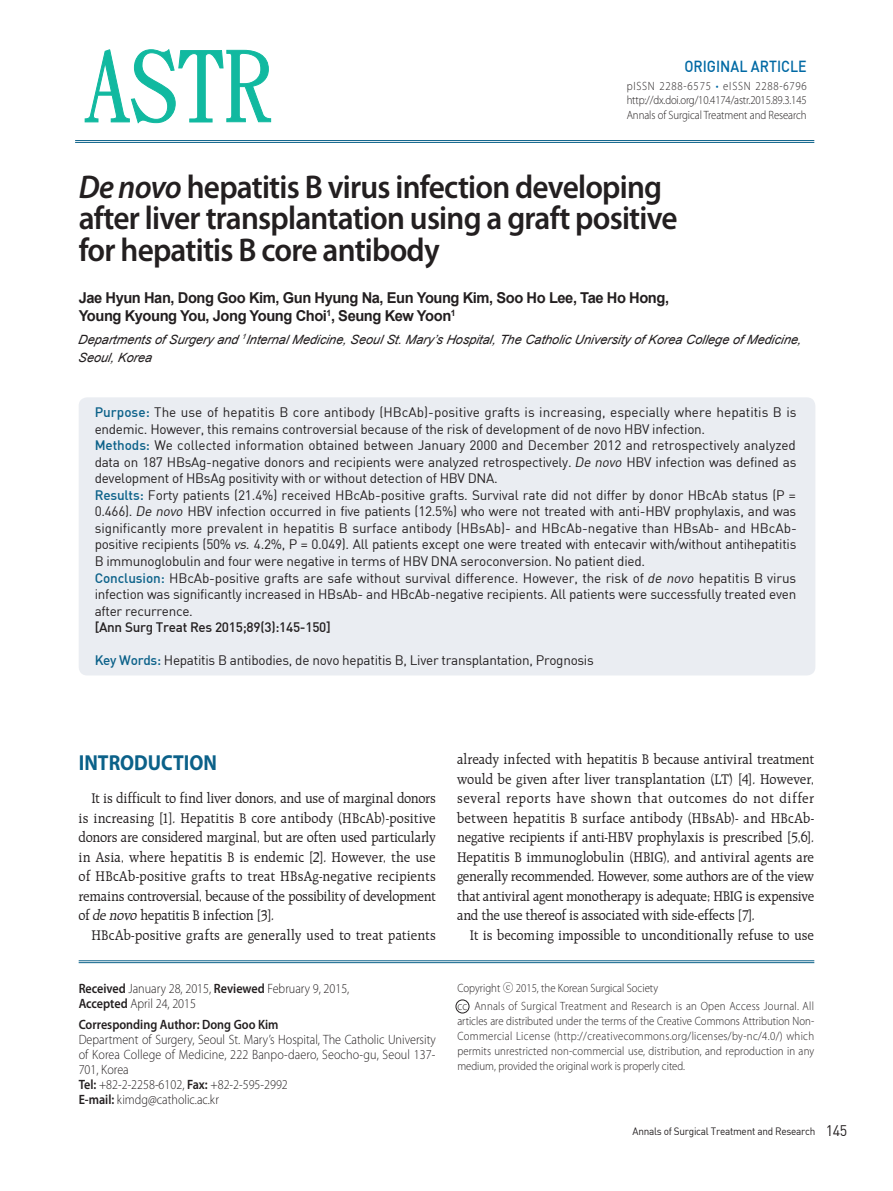
<style>
.page{position:relative;width:893px;height:1191px;background:#fff}
.page>*{position:absolute;margin:0;border:0;box-sizing:border-box;transform-origin:0 0}
.t1{font:600 33px/31.5px "Myriad Pro";letter-spacing:-.025em;color:#231f20;scale:.95 1}
.t2{font:700 21.75px "Myriad Pro";color:#0b6189;scale:.9 1}
.t3{font:15.75px "Dinmed";color:#0069a4;scale:.9 1}
.t4{font:15px "Raleigh BT";letter-spacing:-.005em;color:#231f20;scale:.94 1}
.t5{font:15px "Raleigh BT";letter-spacing:-.025em;color:#231f20;scale:.94 1}
.t6{font:700 15px/18px "Arial";letter-spacing:-.03em;color:#231f20}
.t7{font:15px "Raleigh BT";letter-spacing:.015em;color:#231f20;scale:.94 1}
.t8{font:15px "Raleigh BT";letter-spacing:.03em;color:#231f20;scale:.94 1}
.t9{font:13.5px/16.5px "Dinreg";letter-spacing:-.02em;color:#231f20}
.t10{font:300 13.5px/15px "Myriad Pro";color:#231f20;scale:.9 1}
.t11{font:italic 12.75px/18px "Arial";color:#231f20}
.t12{font:300 12px/15px "Myriad Pro";color:#231f20;text-align:justify;scale:.9 1}
.t13{font:300 12px/18px "Myriad Pro";letter-spacing:.025em;color:#231f20;scale:.9 1}
.t14{font:10.5px "Dinreg";letter-spacing:-.025em;color:#231f20;scale:.95 1}
.s1{font-size:12.45px;color:#0069a4}
.s2{font-style:italic}
.s3{font-family:"Dinmed";color:#0b6189}
.s4{font-family:"Dinmed"}
.s5{font-weight:600}
.s6{font-family:"Ymjo 420";font-weight:400}
.s7{font-size:15px}
</style>
<div class="page">
<svg style="left:84px;top:49px;width:188px;height:75px"></svg>
<hr style="left:75px;top:140px;width:739px;height:1px;background:#0b6189">
<hr style="left:75px;top:142px;width:739px;height:1px;background:#0b6189">
<div style="left:79px;top:397px;width:736px;height:278px;background:#eaedf2;border-radius:9px"></div>
<div style="left:456px;top:999px;width:13px;height:14px;border:1px solid #231f20;border-radius:50%"></div>
<hr style="left:79px;top:960px;width:735px;height:1px;background:#0b6189">
<hr style="left:79px;top:962px;width:735px;height:1px;background:#0b6189">
<p class="t3" style="left:684px;top:56px;width:138px">ORIGINAL ARTICLE</p>
<p class="t12" style="left:627px;top:78px;width:202px">pISSN 2288-6575 <span class="s1">•</span> eISSN 2288-6796 http://dx.doi.org/10.4174/astr.2015.89.3.145<br>Annals of Surgical Treatment and Research</p>
<p class="t1" style="left:79px;top:170px;width:632px"><span class="s2">De novo</span> hepatitis B virus infection developing after liver transplantation using a graft positive for hepatitis B core antibody</p>
<p class="t6" style="left:79px;top:289px;width:592px">Jae Hyun Han, Dong Goo Kim, Gun Hyung Na, Eun Young Kim, Soo Ho Lee, Tae Ho Hong,<br>Young Kyoung You, Jong Young Choi<sup>1</sup>, Seung Kew Yoon<sup>1</sup></p>
<p class="t11" style="left:78px;top:330px;width:728px">Departments of Surgery and <sup>1</sup>Internal Medicine,Seoul St.Mary’s Hospital,The Catholic University of Korea College of Medicine,<br>Seoul,Korea</p>
<p class="t9" style="left:95px;top:404px;width:704px"><span class="s3">Purpose:</span> The use of hepatitis B core antibody (HBcAb)-positive grafts is increasing, especially where hepatitis B is endemic. However, this remains controversial because of the risk of development of de novo HBV infection.<br><span class="s3">Methods:</span> We collected information obtained between January 2000 and December 2012 and retrospectively analyzed data on 187 HBsAg-negative donors and recipients were analyzed retrospectively. <span class="s2">De novo</span> HBV infection was defined as development of HBsAg positivity with or without detection of HBV DNA.<br><span class="s3">Results:</span> Forty patients (21.4%) received HBcAb-positive grafts. Survival rate did not differ by donor HBcAb status (P = 0.466). <span class="s2">De novo</span> HBV infection occurred in five patients (12.5%) who were not treated with anti-HBV prophylaxis, and was significantly more prevalent in hepatitis B surface antibody (HBsAb)- and HBcAb-negative than HBsAb- and HBcAb&shy;positive recipients (50% <span class="s2">vs.</span> 4.2%, P = 0.049). All patients except one were treated with entecavir with/without antihepatitis B immunoglobulin and four were negative in terms of HBV DNA seroconversion. No patient died.<br><span class="s3">Conclusion:</span> HBcAb-positive grafts are safe without survival difference. However, the risk of <span class="s2">de novo</span> hepatitis B virus infection was significantly increased in HBsAb- and HBcAb-negative recipients. All patients were successfully treated even after recurrence.<br><span class="s4">[Ann Surg Treat Res 2015;89(3):145-150]</span></p>
<p class="t9" style="left:95px;top:651px;width:501px"><span class="s3">Key Words:</span> Hepatitis B antibodies, de novo hepatitis B, Liver transplantation, Prognosis</p>
<p class="t2" style="left:79px;top:748px;width:155px">INTRODUCTION</p>
<p class="t4" style="left:91px;top:789px;width:368px">It is difficult to find liver donors, and use of marginal donors</p>
<p class="t4" style="left:79px;top:809px;width:381px">is increasing [1]. Hepatitis B core antibody (HBcAb)-positive</p>
<p class="t4" style="left:79px;top:828px;width:381px">donors are considered marginal, but are often used particularly</p>
<p class="t4" style="left:79px;top:848px;width:381px">in Asia, where hepatitis B is endemic [2]. However, the use</p>
<p class="t7" style="left:79px;top:867px;width:381px">of HBcAb-positive grafts to treat HBsAg-negative recipients</p>
<p class="t5" style="left:79px;top:887px;width:381px">remains controversial, because of the possibility of development</p>
<p class="t4" style="left:79px;top:906px;width:210px">of <span class="s2">de novo</span> hepatitis B infection [3].</p>
<p class="t4" style="left:91px;top:926px;width:368px">HBcAb-positive grafts are generally used to treat patients</p>
<p class="t10" style="left:79px;top:981px;width:302px"><span class="s5">Received</span> January 28, 2015, <span class="s5">Reviewed</span> February 9, 2015,<br><span class="s5">Accepted</span> April 24, 2015</p>
<p class="t10" style="left:79px;top:1017px;width:398px"><span class="s5">Corresponding Author: Dong Goo Kim<br></span>Department of Surgery, Seoul St. Mary’s Hospital, The Catholic University of Korea College of Medicine, 222 Banpo-daero, Seocho-gu, Seoul 137- 701, Korea<br><span class="s5">Tel:</span> +82-2-2258-6102, <span class="s5">Fax:</span> +82-2-595-2992<br><span class="s5">E-mail:</span> kimdg@catholic.ac.kr</p>
<p class="t4" style="left:457px;top:750px;width:381px">already infected with hepatitis B because antiviral treatment</p>
<p class="t4" style="left:457px;top:770px;width:381px">would be given after liver transplantation (LT) [4]. However,</p>
<p class="t8" style="left:457px;top:789px;width:381px">several reports have shown that outcomes do not differ</p>
<p class="t7" style="left:457px;top:809px;width:381px">between hepatitis B surface antibody (HBsAb)- and HBcAb-</p>
<p class="t4" style="left:457px;top:828px;width:381px">negative recipients if anti-HBV prophylaxis is prescribed [5,6].</p>
<p class="t4" style="left:457px;top:848px;width:381px">Hepatitis B immunoglobulin (HBIG), and antiviral agents are</p>
<p class="t5" style="left:457px;top:867px;width:381px">generally recommended. However, some authors are of the view</p>
<p class="t4" style="left:457px;top:887px;width:381px">that antiviral agent monotherapy is adequate; HBIG is expensive</p>
<p class="t4" style="left:457px;top:906px;width:319px">and the use thereof is associated with side-effects [7].</p>
<p class="t4" style="left:470px;top:926px;width:368px">It is becoming impossible to unconditionally refuse to use</p>
<p class="t13" style="left:457px;top:978px;width:398px">Copyright <span class="s6">ⓒ</span> 2015, the Korean Surgical Society<br>cc Annals of Surgical Treatment and Research is an Open Access Journal. All</p>
<p class="t12" style="left:457px;top:1013px;width:398px">articles are distributed under the terms of the Creative Commons Attribution Non-Commercial License (http://creativecommons.org/licenses/by-nc/4.0/) which permits unrestricted non-commercial use, distribution, and reproduction in any medium, provided the original work is properly cited.</p>
<p class="t14" style="left:633px;top:1124px;width:228px">Annals of Surgical Treatment and Research <span class="s7">145</span></p>
</div>
